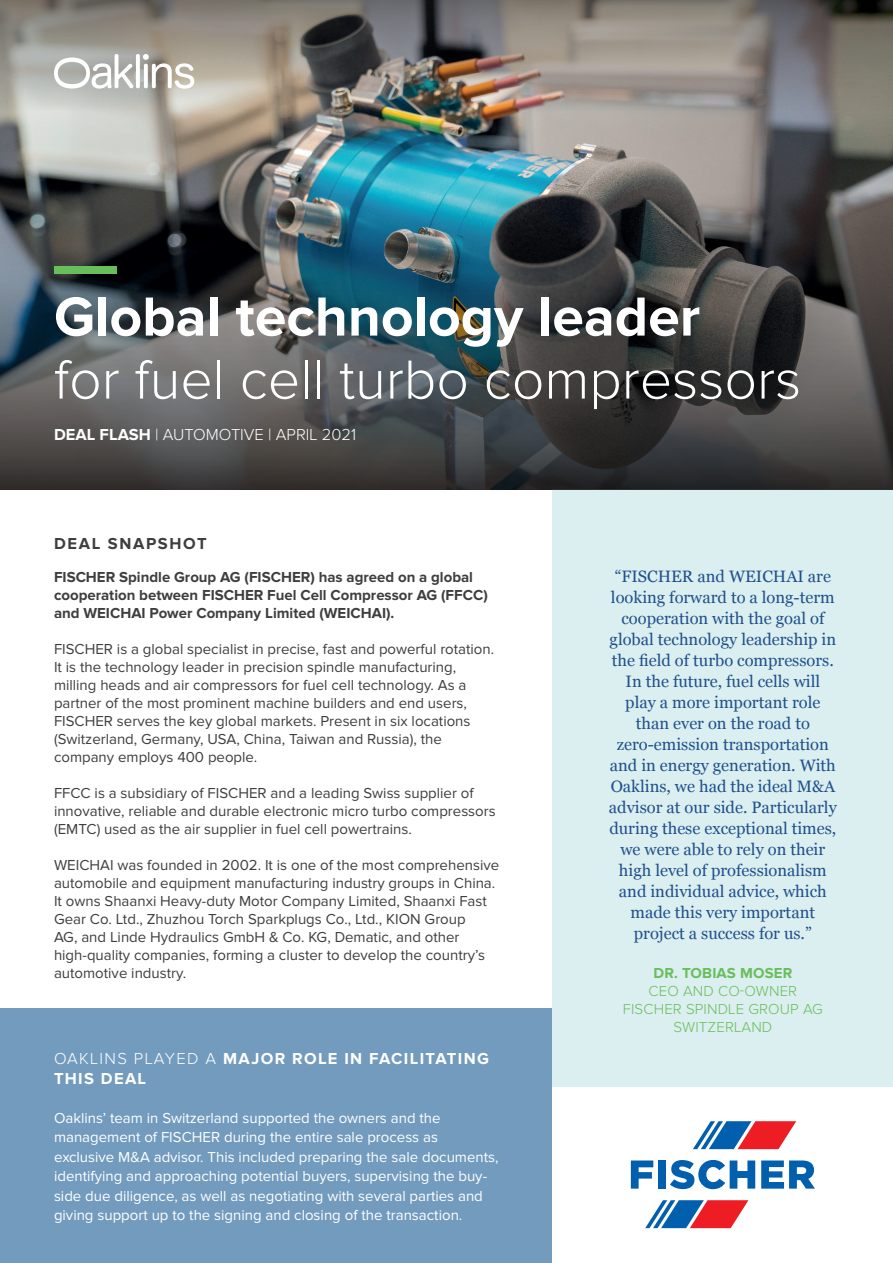
<style>
.page{position:relative;width:893px;height:1263px;background:#fff}
.page>*{position:absolute;margin:0;border:0;box-sizing:border-box;transform-origin:0 0}
.t1{font:300 57px "Proxima Nova";color:#fff}
.t2{font:700 57px "Proxima Nova";color:#fff}
.t3{font:16.5px/21px "Georgia";color:#1e508b;text-align:center}
.t4{font:700 16.5px/19.5px "Proxima Nova";letter-spacing:.08em;color:#fff}
.t5{font:300 16.5px "Proxima Nova";color:#fff}
.t6{font:700 16.5px "Proxima Nova";letter-spacing:.1em;color:#3e3e3f}
.t7{font:15px/18px "Proxima Nova";color:#3e3e3f}
.t8{font:15px/19.5px "Proxima Nova";color:#fff}
.t9{font:700 15px/18px "Proxima Nova";color:#3e3e3f}
.t10{font:300 15px/18px "Proxima Nova";letter-spacing:.01em;color:#69be5c;text-align:center}
.t11{font:700 15px "Proxima Nova";letter-spacing:.01em;color:#69be5c}
.s1{font-weight:700}
.s2{font-weight:300}
</style>
<div class="page">
<div style="left:0;top:1009px;width:553px;height:254px;background:#729bbe"></div>
<svg style="left:631px;top:1160px;width:22px;height:28px"></svg>
<div style="left:658px;top:1160px;width:8px;height:28px;background:#015fae"></div>
<svg style="left:670px;top:1160px;width:85px;height:29px"></svg>
<svg style="left:761px;top:1160px;width:54px;height:28px"></svg>
<svg style="left:693px;top:1121px;width:103px;height:28px"></svg>
<svg style="left:645px;top:1200px;width:103px;height:28px"></svg>
<img style="left:0;top:111px;width:893px;height:80px">
<div style="left:553px;top:489px;width:340px;height:597px;background:#dbeef0"></div>
<svg style="left:0;top:0;width:893px;height:111px;background:#88827b"></svg>
<svg style="left:0;top:191px;width:893px;height:299px;background:#41494d"></svg>
<svg style="left:54px;top:54px;width:140px;height:35px"></svg>
<div style="left:54px;top:266px;width:63px;height:7px;background:#69be5c"></div>
<h1 class="t2" style="left:54px;top:284px;width:648px">Global technology leader</h1>
<h1 class="t1" style="left:54px;top:353px;width:749px">for fuel cell turbo compressors</h1>
<p class="t5" style="left:54px;top:426px;width:304px"><span class="s1">DEAL FLASH</span> | AUTOMOTIVE | APRIL 2021</p>
<p class="t6" style="left:54px;top:534px;width:154px">DEAL SNAPSHOT</p>
<p class="t9" style="left:54px;top:568px;width:435px">FISCHER Spindle Group AG (FISCHER) has agreed on a global cooperation between FISCHER Fuel Cell Compressor AG (FFCC) and WEICHAI Power Company Limited (WEICHAI).</p>
<p class="t7" style="left:54px;top:640px;width:442px">FISCHER is a global specialist in precise, fast and powerful rotation.<br>It is the technology leader in precision spindle manufacturing, milling heads and air compressors for fuel cell technology. As a partner of the most prominent machine builders and end users, FISCHER serves the key global markets. Present in six locations (Switzerland, Germany, USA, China, Taiwan and Russia), the company employs 400 people.</p>
<p class="t7" style="left:54px;top:784px;width:443px">FFCC is a subsidiary of FISCHER and a leading Swiss supplier of innovative, reliable and durable electronic micro turbo compressors (EMTC) used as the air supplier in fuel cell powertrains.</p>
<p class="t7" style="left:54px;top:856px;width:447px">WEICHAI was founded in 2002. It is one of the most comprehensive automobile and equipment manufacturing industry groups in China.<br>It owns Shaanxi Heavy-duty Motor Company Limited, Shaanxi Fast Gear Co. Ltd., Zhuzhou Torch Sparkplugs Co., Ltd., KION Group<br>AG, and Linde Hydraulics GmbH &amp; Co. KG, Dematic, and other high-quality companies, forming a cluster to develop the country’s automotive industry.</p>
<p class="t4" style="left:54px;top:1049px;width:436px"><span class="s2">OAKLINS PLAYED A</span> MAJOR ROLE IN FACILITATING<br>THIS DEAL</p>
<p class="t8" style="left:54px;top:1108px;width:446px">Oaklins’ team in Switzerland supported the owners and the management of FISCHER during the entire sale process as exclusive M&amp;A advisor. This included preparing the sale documents, identifying and approaching potential buyers, supervising the buy&shy;side due diligence, as well as negotiating with several parties and giving support up to the signing and closing of the transaction.</p>
<p class="t3" style="left:609px;top:565px;width:229px">“FISCHER and WEICHAI are looking forward to a long-term cooperation with the goal of global technology leadership in the field of turbo compressors.<br>In the future, fuel cells will play a more important role than ever on the road to zero-emission transportation and in energy generation. With<br>Oaklins, we had the ideal M&amp;A advisor at our side. Particularly during these exceptional times, we were able to rely on their high level of professionalism and individual advice, which made this very important project a success for us.”</p>
<p class="t11" style="left:653px;top:965px;width:140px">DR. TOBIAS MOSER</p>
<p class="t10" style="left:623px;top:983px;width:202px">CEO AND CO-OWNER<br>FISCHER SPINDLE GROUP AG<br>SWITZERLAND</p>
</div>
